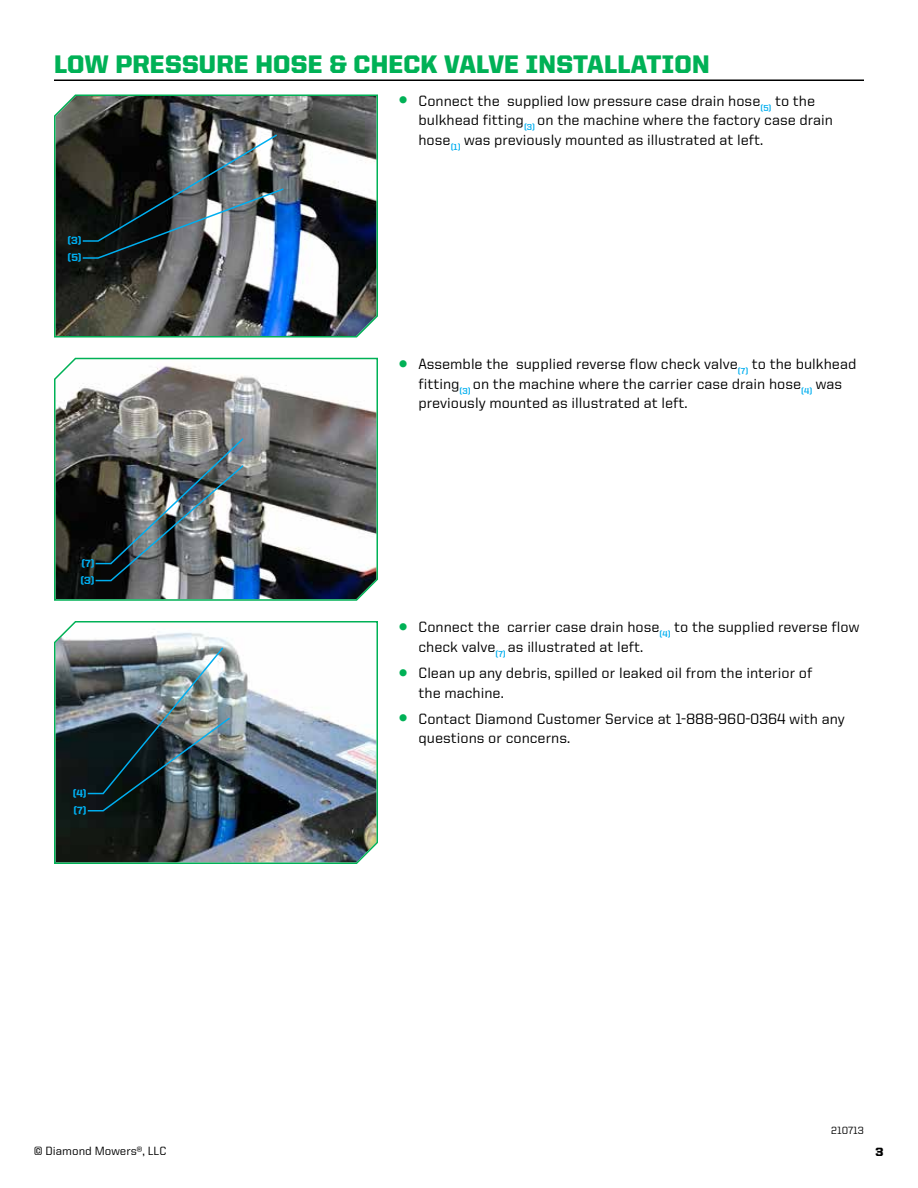
<style>
.page{position:relative;width:918px;height:1188px;background:#fff}
.page>*{position:absolute;margin:0;border:0;box-sizing:border-box;transform-origin:0 0}
.follower_1{font:900 25.5px "United Sans Reg";letter-spacing:.01em;color:#00b156}
.t1{font:500 15px/19.5px "United Sans Reg";color:#000}
.t2{font:500 12px "United Sans Reg";color:#000}
.t3{font:900 12px "United Sans Reg";color:#000}
.caption_text{font:800 10.5px "United Sans Reg";color:#00aeef}
.t4{font:500 10.5px "United Sans Reg";color:#000}
.s1{font-family:"Arial";font-weight:400;font-size:28.5px;color:#00b156}
</style>
<div class="page">
<hr style="left:54px;top:80px;width:810px;height:1px;background:#000">
<img style="left:54px;top:94px;width:324px;height:244px">
<img style="left:54px;top:621px;width:324px;height:243px">
<svg style="left:54px;top:357px;width:324px;height:244px"></svg>
<svg style="left:81px;top:133px;width:204px;height:127px;background:#4b5254"></svg>
<img style="left:94px;top:437px;width:151px;height:145px">
<img style="left:86px;top:646px;width:145px;height:166px">
<p class="follower_1" style="left:54px;top:50px;width:657px">LOW PRESSURE HOSE &amp; CHECK VALVE INSTALLATION</p>
<p class="t1" style="left:418px;top:91px;width:416px;text-indent:-20px"><span class="s1">•</span> Connect the supplied low pressure case drain hose<sub>(5)</sub> to the bulkhead fitting<sub>(3)</sub> on the machine where the factory case drain hose<sub>(1)</sub> was previously mounted as illustrated at left.</p>
<p class="caption_text" style="left:68px;top:235px;width:16px">(3)</p>
<p class="caption_text" style="left:68px;top:252px;width:15px">(5)</p>
<p class="caption_text" style="left:81px;top:557px;width:15px">(7)</p>
<p class="caption_text" style="left:80px;top:574px;width:16px">(3)</p>
<p class="caption_text" style="left:73px;top:787px;width:15px">(4)</p>
<p class="caption_text" style="left:74px;top:805px;width:15px">(7)</p>
<p class="t1" style="left:418px;top:354px;width:439px;text-indent:-20px"><span class="s1">•</span> Assemble the supplied reverse flow check valve<sub>(7)</sub> to the bulkhead fitting<sub>(3)</sub> on the machine where the carrier case drain hose<sub>(4)</sub> was previously mounted as illustrated at left.</p>
<p class="t1" style="left:418px;top:617px;width:442px;text-indent:-20px"><span class="s1">•</span> Connect the carrier case drain hose<sub>(4)</sub> to the supplied reverse flow check valve<sub>(7)</sub> as illustrated at left.</p>
<p class="t1" style="left:418px;top:663px;width:395px;text-indent:-20px"><span class="s1">•</span> Clean up any debris, spilled or leaked oil from the interior of the machine.</p>
<p class="t1" style="left:418px;top:709px;width:428px;text-indent:-20px"><span class="s1">•</span> Contact Diamond Customer Service at 1-888-960-0364 with any questions or concerns.</p>
<p class="t2" style="left:34px;top:1145px;width:134px">© Diamond Mowers®, LLC</p>
<p class="t4" style="left:831px;top:1125px;width:34px">210713</p>
<p class="t3" style="left:876px;top:1145px;width:10px">3</p>
</div>
